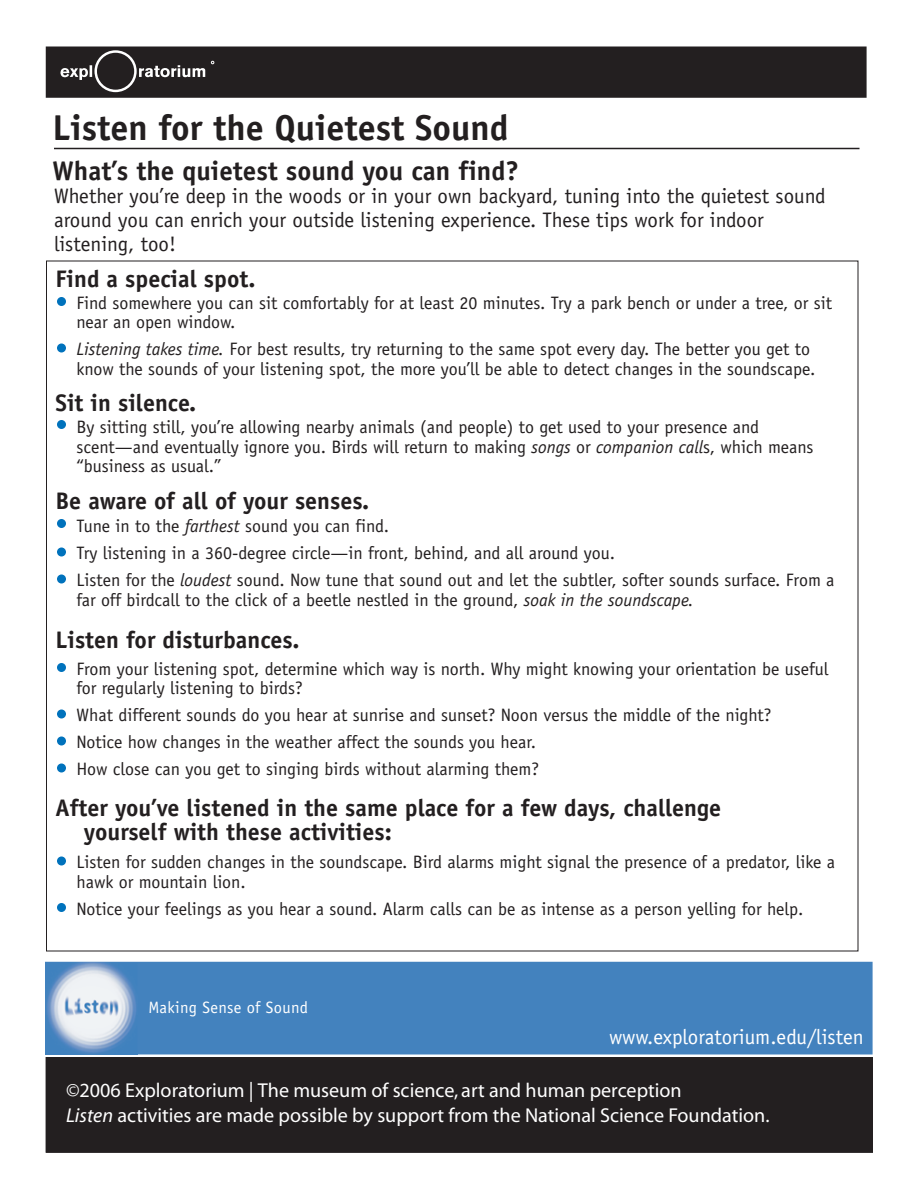
<style>
.page{position:relative;width:918px;height:1188px;background:#fff}
.page>*{position:absolute;margin:0;border:0;box-sizing:border-box;transform-origin:0 0}
.t1{font:700 36px "Officina Sans";color:#231f20}
.t2{font:700 27px "Officina Sans";color:#231f20}
.t3{font:700 24px/24px "Officina Sans";color:#231f20}
.t4{font:21px/24px "Officina Sans";color:#231f20}
.t5{font:21px "Officina Sans";color:#fff}
.t6{font:20.1px/24.2px "Myriad";color:#fff}
.t7{font:18px/19.5px "Officina Sans";color:#231f20}
.t8{font:16.5px "Officina Sans";letter-spacing:.02em;color:#fff}
.s1{font-style:italic}
</style>
<div class="page">
<div style="left:45px;top:962px;width:828px;height:92px;background:#4382be"></div>
<div style="left:46px;top:1057px;width:827px;height:96px;background:#231f20"></div>
<div style="left:46px;top:46px;width:821px;height:52px;background:#231f20"></div>
<svg style="left:61px;top:50px;width:144px;height:42px"></svg>
<img style="left:47px;top:962px;width:89px;height:91px">
<div style="left:57px;top:903px;width:9px;height:9px;background:#0072bc;border-radius:50%"></div>
<div style="left:57px;top:856px;width:9px;height:10px;background:#0072bc;border-radius:50%"></div>
<div style="left:57px;top:764px;width:9px;height:8px;background:#0072bc;border-radius:50%"></div>
<div style="left:57px;top:736px;width:9px;height:10px;background:#0072bc;border-radius:50%"></div>
<div style="left:57px;top:710px;width:9px;height:8px;background:#0072bc;border-radius:50%"></div>
<div style="left:57px;top:663px;width:9px;height:9px;background:#0072bc;border-radius:50%"></div>
<div style="left:57px;top:574px;width:9px;height:10px;background:#0072bc;border-radius:50%"></div>
<div style="left:57px;top:548px;width:9px;height:8px;background:#0072bc;border-radius:50%"></div>
<div style="left:57px;top:519px;width:9px;height:9px;background:#0072bc;border-radius:50%"></div>
<div style="left:57px;top:420px;width:9px;height:9px;background:#0072bc;border-radius:50%"></div>
<div style="left:57px;top:344px;width:9px;height:8px;background:#0072bc;border-radius:50%"></div>
<div style="left:57px;top:297px;width:9px;height:9px;background:#0072bc;border-radius:50%"></div>
<svg style="left:54px;top:147px;width:806px;height:3px;background:#908e8f"></svg>
<h1 class="t1" style="left:53px;top:105px;width:457px">Listen for the Quietest Sound</h1>
<h2 class="t2" style="left:52px;top:154px;width:468px">What’s the quietest sound you can find?</h2>
<p class="t4" style="left:54px;top:184px;width:773px">Whether you’re deep in the woods or in your own backyard, tuning into the quietest sound around you can enrich your outside listening experience. These tips work for indoor listening, too!</p>
<h3 class="t3" style="left:56px;top:266px;width:201px">Find a special spot.</h3>
<p class="t7" style="left:76px;top:293px;width:757px">Find somewhere you can sit comfortably for at least 20 minutes. Try a park bench or under a tree, or sit near an open window.</p>
<p class="t7" style="left:76px;top:339px;width:740px"><span class="s1">Listening takes time.</span> For best results, try returning to the same spot every day. The better you get to know the sounds of your listening spot, the more you’ll be able to detect changes in the soundscape.</p>
<h3 class="t3" style="left:56px;top:391px;width:142px">Sit in silence.</h3>
<p class="t7" style="left:76px;top:417px;width:739px">By sitting still, you’re allowing nearby animals (and people) to get used to your presence and scent—and eventually ignore you. Birds will return to making <span class="s1">songs</span> or <span class="s1">companion call</span>s, which means “business as usual.”</p>
<h3 class="t3" style="left:56px;top:488px;width:315px">Be aware of all of your senses.</h3>
<p class="t7" style="left:76px;top:512px;width:760px;line-height:27px">Tune in to the <span class="s1">farthest</span> sound you can find.<br>Try listening in a 360-degree circle—in front, behind, and all around you.<br>Listen for the <span class="s1">loudest</span> sound. Now tune that sound out and let the subtler, softer sounds surface. From a</p>
<p class="t7" style="left:76px;top:590px;width:619px">far off birdcall to the click of a beetle nestled in the ground, <span class="s1">soak in the soundscape.</span></p>
<h3 class="t3" style="left:56px;top:628px;width:246px">Listen for disturbances.</h3>
<p class="t7" style="left:76px;top:659px;width:753px">From your listening spot, determine which way is north. Why might knowing your orientation be useful for regularly listening to birds?</p>
<p class="t7" style="left:76px;top:701px;width:696px;line-height:27px">What different sounds do you hear at sunrise and sunset? Noon versus the middle of the night?<br>Notice how changes in the weather affect the sounds you hear.<br>How close can you get to singing birds without alarming them?</p>
<h3 class="t3" style="left:84px;top:796px;width:639px;text-indent:-28px">After you’ve listened in the same place for a few days, challenge yourself with these activities:</h3>
<p class="t7" style="left:76px;top:852px;width:760px">Listen for sudden changes in the soundscape. Bird alarms might signal the presence of a predator, like a hawk or mountain lion.</p>
<p class="t7" style="left:76px;top:899px;width:729px">Notice your feelings as you hear a sound. Alarm calls can be as intense as a person yelling for help.</p>
<p class="t8" style="left:148px;top:997px;width:161px">Making Sense of Sound</p>
<p class="t5" style="left:609px;top:1025px;width:256px">www.exploratorium.edu/listen</p>
<p class="t6" style="left:66px;top:1080px;width:705px">©2006 Exploratorium | The museum of science, art and human perception<br><span class="s1">Listen</span> activities are made possible by support from the National Science Foundation.</p>
</div>
